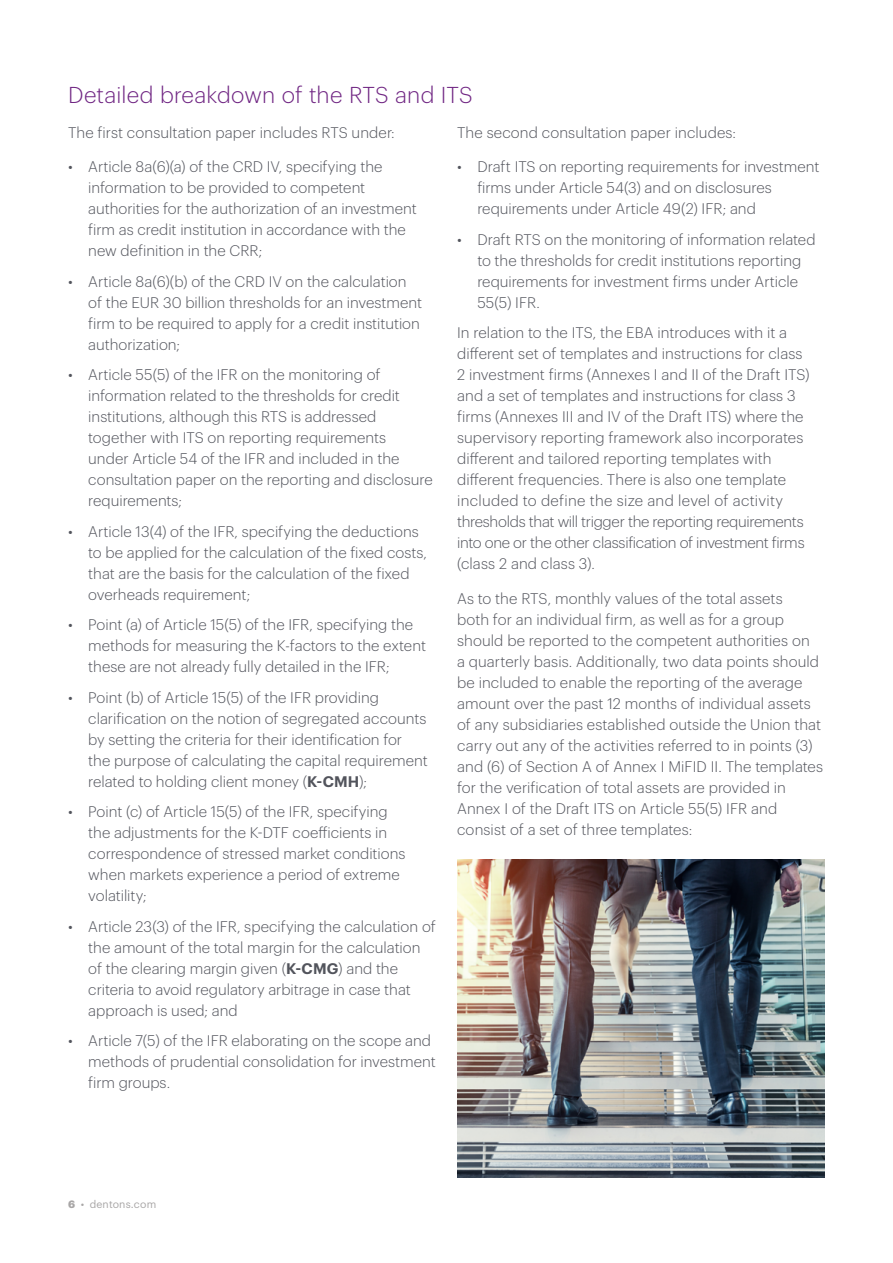
<style>
.page{position:relative;width:893px;height:1263px;background:#fff}
.page>*{position:absolute;margin:0;border:0;box-sizing:border-box;transform-origin:0 0}
.t1{font:300 22.5px "Dentons Sans";letter-spacing:.005em;color:#702683}
.t2{font:300 15px/21px "Dentons Sans";color:#52545c}
.t3{font:10.5px "Dentons Sans";letter-spacing:.015em;color:#a8a6a6}
.s1{font-weight:600}
.s2{font-weight:700}
</style>
<div class="page">
<img style="left:457px;top:860px;width:368px;height:318px">
<h1 class="t1" style="left:68px;top:79px;width:406px">Detailed breakdown of the RTS and ITS</h1>
<p class="t2" style="left:68px;top:121px;width:328px">The first consultation paper includes RTS under:</p>
<p class="t2" style="left:88px;top:155px;width:330px;text-indent:-20px">• Article 8a(6)(a) of the CRD IV, specifying the information to be provided to competent authorities for the authorization of an investment firm as credit institution in accordance with the new definition in the CRR;</p>
<p class="t2" style="left:88px;top:270px;width:335px;text-indent:-20px">• Article 8a(6)(b) of the CRD IV on the calculation of the EUR 30 billion thresholds for an investment firm to be required to apply for a credit institution authorization;</p>
<p class="t2" style="left:88px;top:363px;width:346px;text-indent:-20px">• Article 55(5) of the IFR on the monitoring of information related to the thresholds for credit institutions, although this RTS is addressed together with ITS on reporting requirements<br>under Article 54 of the IFR and included in the consultation paper on the reporting and disclosure requirements;</p>
<p class="t2" style="left:88px;top:520px;width:340px;text-indent:-20px">• Article 13(4) of the IFR, specifying the deductions to be applied for the calculation of the fixed costs, that are the basis for the calculation of the fixed overheads requirement;</p>
<p class="t2" style="left:88px;top:613px;width:339px;text-indent:-20px">• Point (a) of Article 15(5) of the IFR, specifying the methods for measuring the K-factors to the extent these are not already fully detailed in the IFR;</p>
<p class="t2" style="left:88px;top:686px;width:341px;text-indent:-20px">• Point (b) of Article 15(5) of the IFR providing clarification on the notion of segregated accounts by setting the criteria for their identification for the purpose of calculating the capital requirement related to holding client money (<span class="s1">K-CMH</span>);</p>
<p class="t2" style="left:88px;top:800px;width:319px;text-indent:-20px">• Point (c) of Article 15(5) of the IFR, specifying the adjustments for the K-DTF coefficients in correspondence of stressed market conditions when markets experience a period of extreme volatility;</p>
<p class="t2" style="left:88px;top:915px;width:349px;text-indent:-20px">• Article 23(3) of the IFR, specifying the calculation of the amount of the total margin for the calculation of the clearing margin given (<span class="s1">K-CMG</span>) and the criteria to avoid regulatory arbitrage in case that approach is used; and</p>
<p class="t2" style="left:88px;top:1029px;width:349px;text-indent:-20px">• Article 7(5) of the IFR elaborating on the scope and methods of prudential consolidation for investment firm groups.</p>
<p class="t2" style="left:457px;top:121px;width:280px">The second consultation paper includes:</p>
<p class="t2" style="left:477px;top:155px;width:344px;text-indent:-20px">• Draft ITS on reporting requirements for investment firms under Article 54(3) and on disclosures requirements under Article 49(2) IFR; and</p>
<p class="t2" style="left:477px;top:228px;width:340px;text-indent:-20px">• Draft RTS on the monitoring of information related to the thresholds for credit institutions reporting requirements for investment firms under Article 55(5) IFR.</p>
<p class="t2" style="left:457px;top:321px;width:354px">In relation to the ITS, the EBA introduces with it a different set of templates and instructions for class 2 investment firms (Annexes I and II of the Draft ITS) and a set of templates and instructions for class 3 firms (Annexes III and IV of the Draft ITS) where the supervisory reporting framework also incorporates different and tailored reporting templates with different frequencies. There is also one template included to define the size and level of activity thresholds that will trigger the reporting requirements into one or the other classification of investment firms (class 2 and class 3).</p>
<p class="t2" style="left:457px;top:587px;width:368px">As to the RTS, monthly values of the total assets<br>both for an individual firm, as well as for a group should be reported to the competent authorities on<br>a quarterly basis. Additionally, two data points should be included to enable the reporting of the average amount over the past 12 months of individual assets of any subsidiaries established outside the Union that carry out any of the activities referred to in points (3) and (6) of Section A of Annex I MiFID II. The templates for the verification of total assets are provided in Annex I of the Draft ITS on Article 55(5) IFR and consist of a set of three templates:</p>
<p class="t3" style="left:68px;top:1196px;width:90px"><span class="s2">6</span> • dentons.com</p>
</div>
